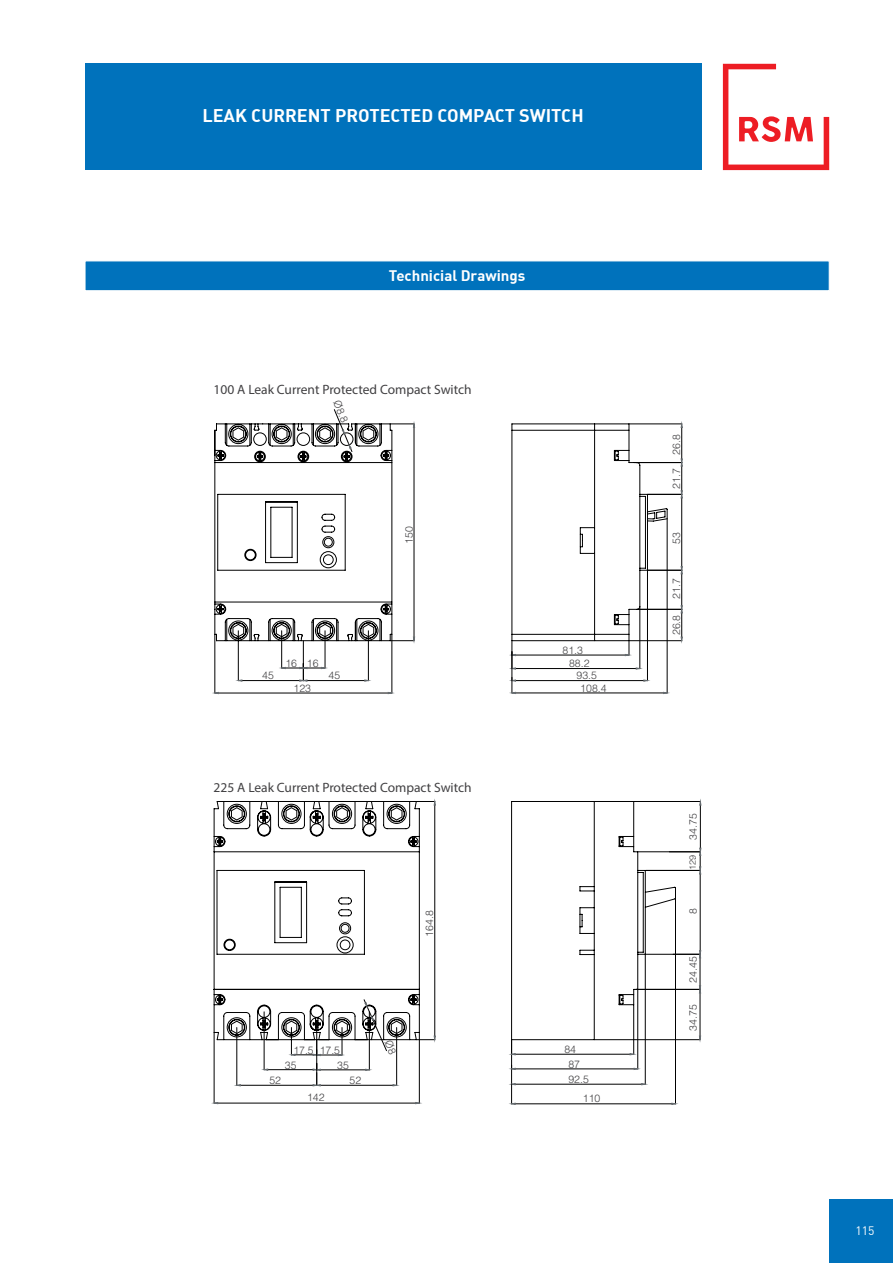
<style>
.page{position:relative;width:893px;height:1263px;background:#fff}
.page>*{position:absolute;margin:0;border:0;box-sizing:border-box;transform-origin:0 0}
.t1{font:700 18px "Adi Haus";color:#fff}
.t2{font:700 15px "Adi Haus";color:#fff}
.t3{font:13.5px "Myriad Pro";color:#414042}
.t4{font:12px "Adi Haus";color:#fff}
.t5{font:10.5px/13.5px "Helvetica Light Normal Tr";color:#414042}
.t6{font:9px "Helvetica Light Normal Tr";color:#414042}
</style>
<div class="page">
<div style="left:829px;top:1199px;width:64px;height:64px;background:#0072bc"></div>
<svg style="left:723px;top:64px;width:106px;height:106px"></svg>
<div style="left:85px;top:64px;width:617px;height:106px;background:#0072bc"></div>
<div style="left:85px;top:261px;width:744px;height:30px;background:#0072bc;border:1px solid #fff"></div>
<svg style="left:214px;top:423px;width:453px;height:258px"></svg>
<svg style="left:236px;top:679px;width:6px;height:3px"></svg>
<hr style="left:307px;top:680px;width:58px;height:1px;background:#000">
<hr style="left:368px;top:631px;width:1px;height:50px;background:#000">
<svg style="left:364px;top:679px;width:7px;height:3px"></svg>
<hr style="left:281px;top:631px;width:1px;height:37px;background:#000">
<hr style="left:325px;top:631px;width:1px;height:37px;background:#000">
<svg style="left:279px;top:641px;width:48px;height:41px"></svg>
<hr style="left:218px;top:693px;width:170px;height:1px;background:#000">
<hr style="left:392px;top:634px;width:1px;height:59px;background:#000">
<hr style="left:215px;top:634px;width:1px;height:59px;background:#000">
<svg style="left:213px;top:692px;width:6px;height:2px"></svg>
<svg style="left:388px;top:692px;width:6px;height:2px"></svg>
<hr style="left:681px;top:498px;width:1px;height:69px;background:#000">
<hr style="left:648px;top:494px;width:34px;height:1px;background:#000">
<hr style="left:681px;top:574px;width:1px;height:32px;background:#000">
<hr style="left:648px;top:570px;width:34px;height:1px;background:#000">
<svg style="left:681px;top:566px;width:2px;height:8px"></svg>
<hr style="left:681px;top:427px;width:1px;height:32px;background:#000">
<hr style="left:636px;top:462px;width:46px;height:1px;background:#000">
<hr style="left:629px;top:424px;width:53px;height:1px;background:#000">
<svg style="left:681px;top:458px;width:2px;height:40px"></svg>
<hr style="left:637px;top:609px;width:45px;height:1px;background:#000">
<hr style="left:629px;top:640px;width:53px;height:1px;background:#000">
<svg style="left:681px;top:605px;width:2px;height:38px"></svg>
<hr style="left:515px;top:655px;width:110px;height:1px;background:#000">
<svg style="left:625px;top:641px;width:6px;height:15px"></svg>
<hr style="left:515px;top:668px;width:121px;height:1px;background:#000">
<hr style="left:640px;top:607px;width:1px;height:62px;background:#000">
<svg style="left:510px;top:641px;width:6px;height:28px"></svg>
<svg style="left:636px;top:667px;width:6px;height:2px"></svg>
<hr style="left:515px;top:680px;width:129px;height:1px;background:#000">
<hr style="left:647px;top:570px;width:1px;height:111px;background:#000">
<svg style="left:510px;top:677px;width:6px;height:5px"></svg>
<svg style="left:643px;top:679px;width:7px;height:3px"></svg>
<hr style="left:515px;top:693px;width:148px;height:1px;background:#000">
<hr style="left:667px;top:519px;width:1px;height:174px;background:#000">
<hr style="left:512px;top:652px;width:1px;height:41px;background:#000">
<svg style="left:510px;top:692px;width:6px;height:2px"></svg>
<svg style="left:663px;top:692px;width:6px;height:2px"></svg>
<svg style="left:334px;top:409px;width:18px;height:43px"></svg>
<svg style="left:420px;top:801px;width:256px;height:239px"></svg>
<svg style="left:214px;top:801px;width:206px;height:254px"></svg>
<hr style="left:218px;top:1103px;width:198px;height:1px;background:#000">
<hr style="left:419px;top:1033px;width:1px;height:70px;background:#000">
<hr style="left:214px;top:1033px;width:1px;height:70px;background:#000">
<svg style="left:212px;top:1102px;width:6px;height:2px"></svg>
<svg style="left:415px;top:1102px;width:6px;height:2px"></svg>
<hr style="left:515px;top:1084px;width:127px;height:1px;background:#000">
<hr style="left:511px;top:1040px;width:1px;height:44px;background:#000">
<hr style="left:645px;top:954px;width:1px;height:130px;background:#000">
<svg style="left:641px;top:1083px;width:6px;height:2px"></svg>
<hr style="left:700px;top:874px;width:1px;height:77px;background:#000">
<hr style="left:645px;top:954px;width:55px;height:1px;background:#000">
<hr style="left:268px;top:1069px;width:45px;height:1px;background:#000">
<hr style="left:264px;top:1012px;width:1px;height:58px;background:#000">
<hr style="left:320px;top:1069px;width:46px;height:1px;background:#000">
<hr style="left:369px;top:1012px;width:1px;height:58px;background:#000">
<svg style="left:365px;top:1069px;width:6px;height:2px"></svg>
<hr style="left:240px;top:1085px;width:73px;height:1px;background:#000">
<hr style="left:237px;top:1027px;width:1px;height:58px;background:#000">
<hr style="left:320px;top:1085px;width:73px;height:1px;background:#000">
<hr style="left:396px;top:1027px;width:1px;height:58px;background:#000">
<svg style="left:313px;top:1027px;width:31px;height:59px"></svg>
<hr style="left:515px;top:1054px;width:115px;height:1px;background:#000">
<svg style="left:509px;top:1040px;width:7px;height:15px"></svg>
<svg style="left:630px;top:1040px;width:6px;height:15px"></svg>
<hr style="left:515px;top:1069px;width:119px;height:1px;background:#000">
<hr style="left:637px;top:989px;width:1px;height:80px;background:#000">
<svg style="left:509px;top:1065px;width:7px;height:5px"></svg>
<svg style="left:634px;top:1068px;width:6px;height:2px"></svg>
<hr style="left:515px;top:1103px;width:157px;height:1px;background:#000">
<hr style="left:675px;top:898px;width:1px;height:206px;background:#000">
<svg style="left:671px;top:1103px;width:6px;height:2px"></svg>
<svg style="left:509px;top:1083px;width:7px;height:22px"></svg>
<hr style="left:646px;top:870px;width:54px;height:1px;background:#000">
<hr style="left:700px;top:805px;width:1px;height:43px;background:#000">
<hr style="left:634px;top:801px;width:66px;height:1px;background:#000">
<hr style="left:638px;top:851px;width:62px;height:1px;background:#000">
<svg style="left:699px;top:848px;width:2px;height:26px"></svg>
<hr style="left:700px;top:993px;width:1px;height:43px;background:#000">
<hr style="left:636px;top:989px;width:64px;height:1px;background:#000">
<hr style="left:634px;top:1039px;width:66px;height:1px;background:#000">
<svg style="left:699px;top:1036px;width:2px;height:6px"></svg>
<svg style="left:673px;top:950px;width:28px;height:43px"></svg>
<svg style="left:364px;top:999px;width:32px;height:56px"></svg>
<h1 class="t1" style="left:202px;top:103px;width:383px">LEAK CURRENT PROTECTED COMPACT SWITCH</h1>
<h2 class="t2" style="left:389px;top:266px;width:138px">Technicial Drawings</h2>
<p class="t3" style="left:214px;top:382px;width:260px">100 A Leak Current Protected Compact Switch</p>
<p class="t5" style="left:343px;top:398px;width:24px;rotate:67deg">Ø8.8</p>
<p class="t5" style="left:262px;top:669px;width:13px">45</p>
<p class="t5" style="left:285px;top:656px;width:35px">16 16</p>
<p class="t5" style="left:293px;top:681px;width:19px">123</p>
<p class="t5" style="left:329px;top:669px;width:13px">45</p>
<p class="t5" style="left:670px;top:454px;width:22px;rotate:-90deg">26.8</p>
<p class="t5" style="left:670px;top:488px;width:22px;rotate:-90deg">21.7</p>
<p class="t5" style="left:402px;top:544px;width:19px;rotate:-90deg">150</p>
<p class="t5" style="left:670px;top:544px;width:13px;rotate:-90deg">53</p>
<p class="t5" style="left:670px;top:599px;width:22px;rotate:-90deg">21.7</p>
<p class="t5" style="left:569px;top:643px;width:22px;text-indent:-7px">81.3<br>88.2</p>
<p class="t5" style="left:580px;top:668px;width:28px;text-indent:-4px">93.5<br>108.4</p>
<p class="t5" style="left:670px;top:635px;width:22px;rotate:-90deg">26.8</p>
<p class="t3" style="left:214px;top:779px;width:260px">225 A Leak Current Protected Compact Switch</p>
<p class="t5" style="left:422px;top:936px;width:28px;rotate:-90deg">164.8</p>
<p class="t5" style="left:293px;top:1043px;width:48px">17.5 17.5</p>
<p class="t5" style="left:564px;top:1042px;width:13px">84</p>
<p class="t5" style="left:285px;top:1058px;width:13px">35</p>
<p class="t5" style="left:337px;top:1058px;width:13px">35</p>
<p class="t5" style="left:269px;top:1073px;width:13px">52</p>
<p class="t5" style="left:307px;top:1090px;width:19px">142</p>
<p class="t5" style="left:350px;top:1073px;width:13px">52</p>
<p class="t5" style="left:568px;top:1056px;width:22px;line-height:15.5px">87<br>92.5</p>
<p class="t5" style="left:583px;top:1091px;width:19px">110</p>
<p class="t5" style="left:686px;top:840px;width:28px;rotate:-90deg">34.75</p>
<p class="t6" style="left:687px;top:870px;width:16px;rotate:-90deg">12.9</p>
<p class="t5" style="left:686px;top:914px;width:7px;rotate:-90deg">8</p>
<p class="t5" style="left:686px;top:983px;width:28px;rotate:-90deg">24.45</p>
<p class="t5" style="left:686px;top:1031px;width:28px;rotate:-90deg">34.75</p>
<p class="t4" style="left:855px;top:1223px;width:21px">115</p>
</div>
